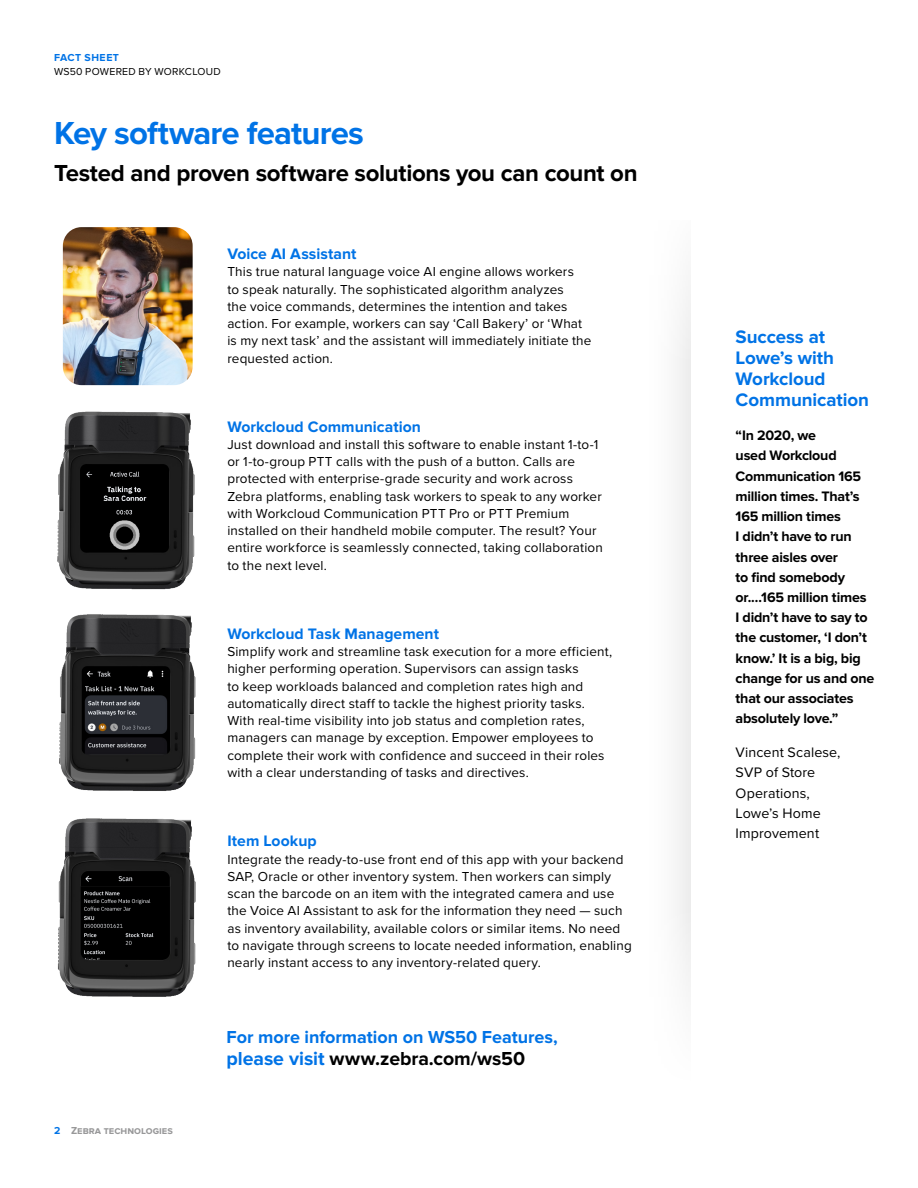
<style>
.page{position:relative;width:918px;height:1188px;background:#fff}
.page>*{position:absolute;margin:0;border:0;box-sizing:border-box;transform-origin:0 0}
.t1{font:700 33px "Proxima Nova";letter-spacing:-.025em;color:#0073e6}
.t2{font:700 24px "Proxima Nova";letter-spacing:-.015em;color:#000}
.t3{font:700 19.5px "Proxima Nova";color:#000}
.t4{font:700 18.75px/21px "Proxima Nova";letter-spacing:-.005em;color:#0073e6}
.t5{font:700 18px "Proxima Nova";letter-spacing:-.005em;color:#0073e6}
.t6{font:700 15.75px "Proxima Nova";color:#0073e6}
.t7{font:700 14.25px/20.2px "Proxima Nova";letter-spacing:-.015em;color:#000101}
.t8{font:14.25px/20.2px "Proxima Nova";letter-spacing:.01em;color:#000101}
.t9{font:13.5px/17.2px "Proxima Nova";letter-spacing:.01em;color:#000}
.t10{font:10.5px "Proxima Nova";letter-spacing:.025em;color:#000}
.t11{font:700 10.5px "Proxima Nova";color:#989899}
.t12{font:700 10.5px "Proxima Nova";letter-spacing:.05em;color:#0073e6}
.s1{color:#0073e6}
</style>
<div class="page">
<img style="left:57px;top:818px;width:139px;height:179px">
<img style="left:59px;top:614px;width:137px;height:177px">
<img style="left:63px;top:227px;width:130px;height:158px">
<img style="left:57px;top:411px;width:138px;height:179px">
<p class="t12" style="left:54px;top:51px;width:67px">FACT SHEET</p>
<p class="t10" style="left:54px;top:64px;width:168px">WS50 POWERED BY WORKCLOUD</p>
<h1 class="t1" style="left:54px;top:114px;width:311px">Key software features</h1>
<h2 class="t2" style="left:54px;top:159px;width:585px">Tested and proven software solutions you can count on</h2>
<p class="t6" style="left:227px;top:245px;width:131px">Voice AI Assistant</p>
<p class="t9" style="left:227px;top:263px;width:366px">This true natural language voice AI engine allows workers<br>to speak naturally. The sophisticated algorithm analyzes<br>the voice commands, determines the intention and takes action. For example, workers can say ‘Call Bakery’ or ‘What is my next task’ and the assistant will immediately initiate the requested action.</p>
<p class="t6" style="left:227px;top:417px;width:195px">Workcloud Communication</p>
<p class="t9" style="left:227px;top:435px;width:377px">Just download and install this software to enable instant 1-to-1 or 1-to-group PTT calls with the push of a button. Calls are protected with enterprise-grade security and work across Zebra platforms, enabling task workers to speak to any worker with Workcloud Communication PTT Pro or PTT Premium installed on their handheld mobile computer. The result? Your entire workforce is seamlessly connected, taking collaboration to the next level.</p>
<p class="t6" style="left:227px;top:624px;width:213px">Workcloud Task Management</p>
<p class="t9" style="left:227px;top:642px;width:386px">Simplify work and streamline task execution for a more efficient, higher performing operation. Supervisors can assign tasks<br>to keep workloads balanced and completion rates high and automatically direct staff to tackle the highest priority tasks.<br>With real-time visibility into job status and completion rates, managers can manage by exception. Empower employees to complete their work with confidence and succeed in their roles with a clear understanding of tasks and directives.</p>
<p class="t6" style="left:227px;top:832px;width:91px">Item Lookup</p>
<p class="t9" style="left:227px;top:850px;width:406px">Integrate the ready-to-use front end of this app with your backend SAP, Oracle or other inventory system. Then workers can simply scan the barcode on an item with the integrated camera and use the Voice AI Assistant to ask for the information they need — such as inventory availability, available colors or similar items. No need to navigate through screens to locate needed information, enabling nearly instant access to any inventory-related query.</p>
<p class="t11" style="left:54px;top:1124px;width:120px"><span class="s1">2</span> Zebra technologies</p>
<h3 class="t5" style="left:226px;top:1026px;width:333px">For more information on WS50 Features,</h3>
<h3 class="t3" style="left:226px;top:1047px;width:300px"><span class="s1">please visit</span> www.zebra.com/ws50</h3>
<h3 class="t4" style="left:736px;top:327px;width:135px">Success at<br>Lowe’s with<br>Workcloud<br>Communication</h3>
<p class="t7" style="left:736px;top:425px;width:140px">“In 2020, we<br>used Workcloud<br>Communication 165 million times. That’s<br>165 million times<br>I didn’t have to run three aisles over<br>to find somebody or.…165 million times<br>I didn’t have to say to the customer, ‘I don’t know.’ It is a big, big change for us and one that our associates absolutely love.”</p>
<p class="t8" style="left:736px;top:742px;width:106px">Vincent Scalese,<br>SVP of Store<br>Operations,<br>Lowe’s Home<br>Improvement</p>
</div>
